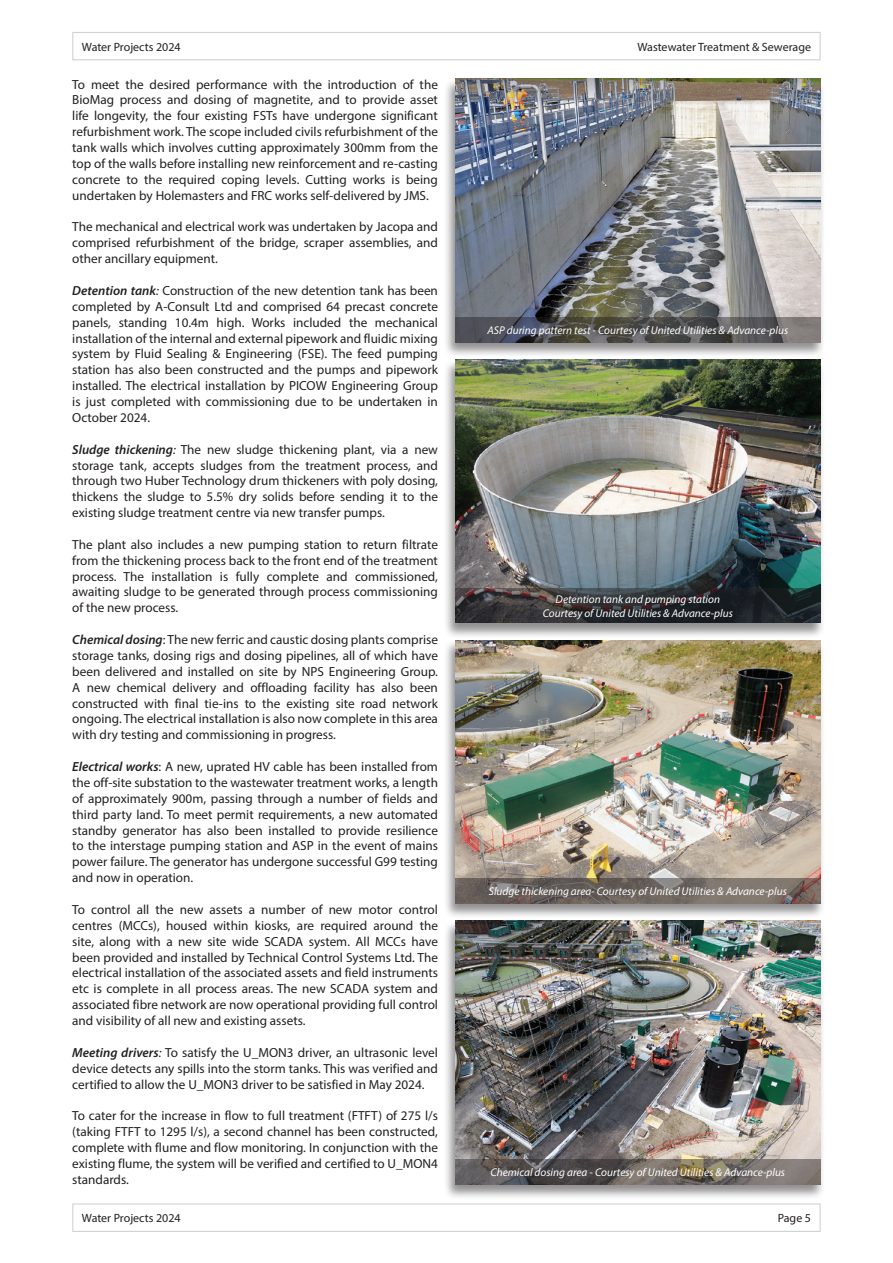
<style>
.page{position:relative;width:893px;height:1263px;background:#fff}
.page>*{position:absolute;margin:0;border:0;box-sizing:border-box;transform-origin:0 0}
.Body_text{font:13.2px/15.9px "Myriad Pro";color:#231f20;text-align:justify}
.Header___Footer{font:12px "Myriad Pro";color:#231f20}
.t1{font:italic 11.25px "Myriad Pro";color:#fff}
.s1{font-weight:600;font-style:italic}
.s2{font-style:italic}
</style>
<div class="page">
<div style="left:443px;top:359px;width:382px;height:280px;background:#231f20;opacity:.5"></div>
<img style="left:455px;top:359px;width:366px;height:230px">
<svg style="left:455px;top:589px;width:366px;height:34px;background:#2c2d30"></svg>
<div style="left:72px;top:32px;width:749px;height:28px;border:1px solid #d1d2d4"></div>
<div style="left:72px;top:1203px;width:749px;height:29px;border:1px solid #d1d2d4"></div>
<div style="left:443px;top:78px;width:382px;height:280px;background:#231f20;opacity:.5"></div>
<img style="left:455px;top:79px;width:366px;height:238px">
<svg style="left:455px;top:317px;width:366px;height:25px;background:#545455"></svg>
<div style="left:443px;top:920px;width:382px;height:280px;background:#231f20;opacity:.5"></div>
<img style="left:455px;top:921px;width:366px;height:238px">
<svg style="left:455px;top:1159px;width:366px;height:25px;background:#68615d"></svg>
<div style="left:443px;top:639px;width:382px;height:281px;background:#231f20;opacity:.5"></div>
<img style="left:455px;top:640px;width:366px;height:238px">
<svg style="left:455px;top:878px;width:366px;height:26px;background:#706761"></svg>
<p class="Header___Footer" style="left:82px;top:39px;width:100px">Water Projects 2024</p>
<p class="Header___Footer" style="left:637px;top:39px;width:175px">Wastewater Treatment &amp; Sewerage</p>
<p class="Body_text" style="left:72px;top:76px;width:367px">To meet the desired performance with the introduction of the BioMag process and dosing of magnetite, and to provide asset life longevity, the four existing FSTs have undergone significant refurbishment work. The scope included civils refurbishment of the tank walls which involves cutting approximately 300mm from the top of the walls before installing new reinforcement and re-casting concrete to the required coping levels. Cutting works is being undertaken by Holemasters and FRC works self-delivered by JMS.</p>
<p class="Body_text" style="left:72px;top:219px;width:367px">The mechanical and electrical work was undertaken by Jacopa and comprised refurbishment of the bridge, scraper assemblies, and other ancillary equipment.</p>
<p class="Body_text" style="left:72px;top:282px;width:367px"><span class="s1">Detention tank</span><span class="s2">:</span> Construction of the new detention tank has been completed by A-Consult Ltd and comprised 64 precast concrete panels, standing 10.4m high. Works included the mechanical installation of the internal and external pipework and fluidic mixing system by Fluid Sealing &amp; Engineering (FSE). The feed pumping station has also been constructed and the pumps and pipework installed. The electrical installation by PICOW Engineering Group is just completed with commissioning due to be undertaken in October 2024.</p>
<p class="Body_text" style="left:72px;top:441px;width:367px"><span class="s1">Sludge thickening</span><span class="s2">:</span> The new sludge thickening plant, via a new storage tank, accepts sludges from the treatment process, and through two Huber Technology drum thickeners with poly dosing, thickens the sludge to 5.5% dry solids before sending it to the existing sludge treatment centre via new transfer pumps.</p>
<p class="Body_text" style="left:72px;top:536px;width:367px">The plant also includes a new pumping station to return filtrate from the thickening process back to the front end of the treatment process. The installation is fully complete and commissioned, awaiting sludge to be generated through process commissioning of the new process.</p>
<p class="Body_text" style="left:72px;top:631px;width:367px"><span class="s1">Chemical dosing</span>: The new ferric and caustic dosing plants comprise storage tanks, dosing rigs and dosing pipelines, all of which have been delivered and installed on site by NPS Engineering Group.<br>A new chemical delivery and offloading facility has also been constructed with final tie-ins to the existing site road network ongoing. The electrical installation is also now complete in this area with dry testing and commissioning in progress.</p>
<p class="Body_text" style="left:72px;top:758px;width:367px"><span class="s1">Electrical works</span>: A new, uprated HV cable has been installed from the off-site substation to the wastewater treatment works, a length of approximately 900m, passing through a number of fields and third party land. To meet permit requirements, a new automated standby generator has also been installed to provide resilience to the interstage pumping station and ASP in the event of mains power failure. The generator has undergone successful G99 testing and now in operation.</p>
<p class="Body_text" style="left:72px;top:901px;width:367px">To control all the new assets a number of new motor control centres (MCCs), housed within kiosks, are required around the site, along with a new site wide SCADA system. All MCCs have been provided and installed by Technical Control Systems Ltd. The electrical installation of the associated assets and field instruments etc is complete in all process areas. The new SCADA system and associated fibre network are now operational providing full control and visibility of all new and existing assets.</p>
<p class="Body_text" style="left:72px;top:1044px;width:367px"><span class="s1">Meeting drivers</span><span class="s2">:</span> To satisfy the U_MON3 driver, an ultrasonic level device detects any spills into the storm tanks. This was verified and certified to allow the U_MON3 driver to be satisfied in May 2024.</p>
<p class="Body_text" style="left:72px;top:1108px;width:367px">To cater for the increase in flow to full treatment (FTFT) of 275 l/s (taking FTFT to 1295 l/s), a second channel has been constructed, complete with flume and flow monitoring. In conjunction with the existing flume, the system will be verified and certified to U_MON4 standards.</p>
<p class="t1" style="left:487px;top:323px;width:302px">ASP during pattern test - Courtesy of United Utilities &amp; Advance-plus</p>
<p class="t1" style="left:556px;top:593px;width:166px">Detention tank and pumping station</p>
<p class="t1" style="left:543px;top:606px;width:192px">Courtesy of United Utilities &amp; Advance-plus</p>
<p class="t1" style="left:489px;top:884px;width:300px">Sludge thickening area- Courtesy of United Utilities &amp; Advance-plus</p>
<p class="t1" style="left:491px;top:1165px;width:296px">Chemical dosing area - Courtesy of United Utilities &amp; Advance-plus</p>
<p class="Header___Footer" style="left:82px;top:1211px;width:100px">Water Projects 2024</p>
<p class="Header___Footer" style="left:778px;top:1211px;width:35px">Page 5</p>
</div>
